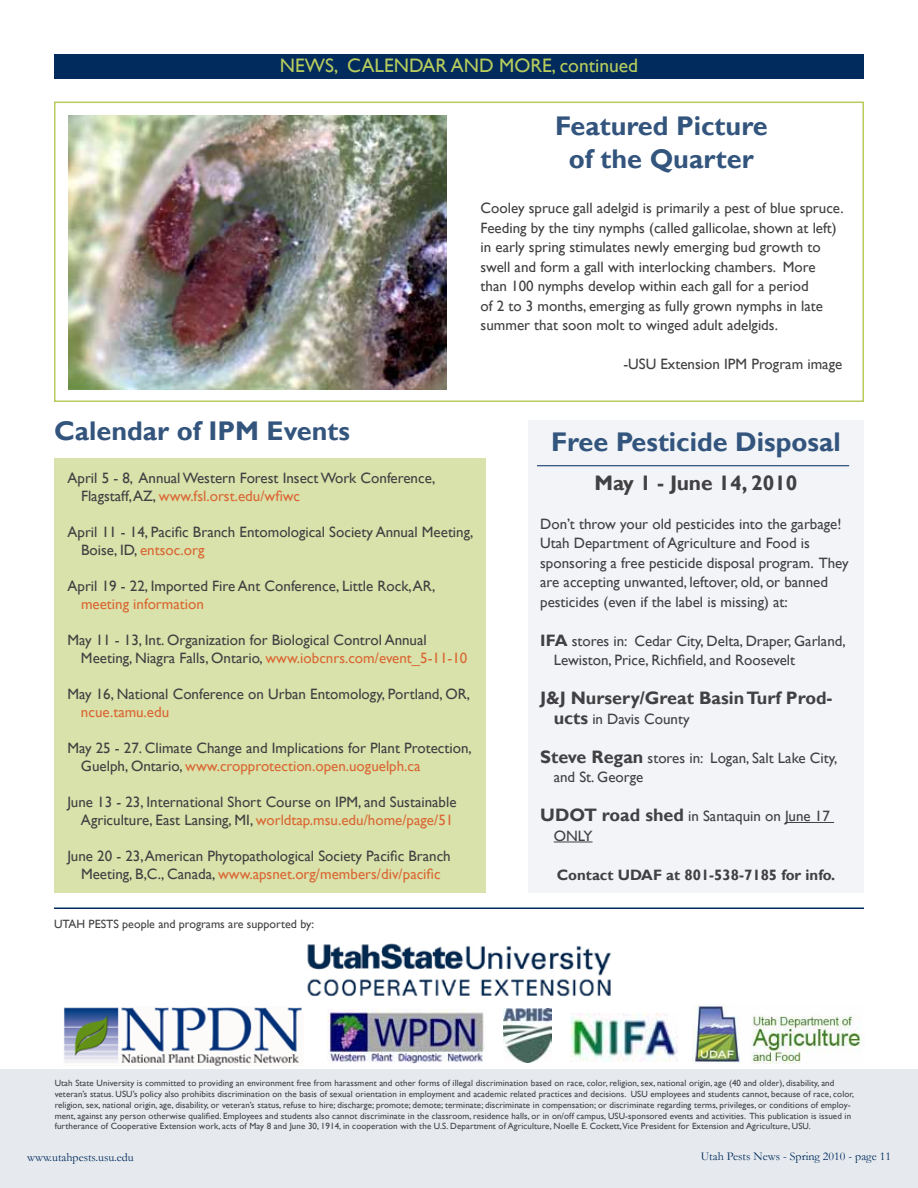
<style>
.page{position:relative;width:918px;height:1188px;background:#fff}
.page>*{position:absolute;margin:0;border:0;box-sizing:border-box;transform-origin:0 0}
.t1{font:700 27px/32.4px "Gill Sans";color:#33557d;text-align:center}
.t2{font:700 21px "Gill Sans";color:#414042}
.t3{font:19.5px "Gill Sans";color:#b8cc5c}
.t4{font:700 18px "Gill Sans";color:#414042}
.t5{font:15px/19.5px "Gill Sans";color:#414042}
.t6{font:700 15px "Gill Sans";color:#414042}
.t7{font:15px "Gill Sans";color:#da6734}
.t8{font:12px "Garamond";color:#002b5c}
.t9{font:12px "Gill Sans";color:#414042}
.t10{font:9px/10.8px "Gill Sans";letter-spacing:.01em;color:#414042}
.s1{color:#da6734}
.s2{font-weight:700;font-size:16.5px}
.s3{font-weight:700;font-size:18px}
</style>
<div class="page">
<div style="left:54px;top:459px;width:432px;height:434px;background:#d9e2aa"></div>
<div style="left:54px;top:102px;width:810px;height:300px;border:2px solid #b8cc5c"></div>
<div style="left:54px;top:54px;width:810px;height:24px;background:#002b5c"></div>
<div style="left:0;top:1069px;width:918px;height:119px;background:#e6eaef"></div>
<hr style="left:54px;top:908px;width:810px;height:1px;background:#002b5c">
<img style="left:64px;top:1007px;width:238px;height:59px">
<img style="left:328px;top:1010px;width:156px;height:54px">
<img style="left:503px;top:1009px;width:48px;height:54px">
<img style="left:692px;top:1004px;width:169px;height:59px">
<img style="left:307px;top:943px;width:304px;height:54px">
<img style="left:571px;top:1014px;width:106px;height:48px">
<img style="left:69px;top:115px;width:378px;height:275px">
<div style="left:528px;top:420px;width:336px;height:472px;background:#f2f4f7"></div>
<hr style="left:785px;top:822px;width:49px;height:1px;background:#414042">
<hr style="left:554px;top:842px;width:39px;height:1px;background:#414042">
<hr style="left:537px;top:465px;width:312px;height:1px;background:#002b5c">
<h3 class="t3" style="left:280px;top:54px;width:29px">News</h3>
<h3 class="t3" style="left:334px;top:54px;width:41px">, Calendar</h3>
<h3 class="t3" style="left:451px;top:54px;width:15px">and</h3>
<h3 class="t3" style="left:499px;top:54px;width:29px">More</h3>
<h3 class="t3" style="left:552px;top:54px;width:88px">, continued</h3>
<h1 class="t1" style="left:555px;top:111px;width:214px">Featured Picture of the Quarter</h1>
<p class="t5" style="left:481px;top:199px;width:365px">Cooley spruce gall adelgid is primarily a pest of blue spruce.<br>Feeding by the tiny nymphs (called gallicolae, shown at left) in early spring stimulates newly emerging bud growth to swell and form a gall with interlocking chambers. More than 100 nymphs develop within each gall for a period<br>of 2 to 3 months, emerging as fully grown nymphs in late summer that soon molt to winged adult adelgids.</p>
<p class="t5" style="left:623px;top:355px;width:220px">-USU Extension IPM Program image</p>
<h1 class="t1" style="left:54px;top:415px;width:298px">Calendar of IPM Events</h1>
<p class="t5" style="left:81px;top:469px;width:356px;line-height:18px;text-indent:-14px">April 5 - 8, Annual Western Forest Insect Work Conference,<br>Flagstaff, AZ, <span class="s1">www.fsl.orst.edu/wfiwc</span></p>
<p class="t5" style="left:81px;top:523px;width:394px;line-height:18px;text-indent:-14px">April 11 - 14, Pacific Branch Entomological Society Annual Meeting,<br>Boise, ID, <span class="s1">entsoc.org</span></p>
<p class="t5" style="left:68px;top:576px;width:369px">April 19 - 22, Imported Fire Ant Conference, Little Rock, AR,</p>
<p class="t7" style="left:81px;top:595px;width:124px">meeting information</p>
<p class="t5" style="left:81px;top:631px;width:388px;line-height:18px;text-indent:-14px">May 11 - 13, Int. Organization for Biological Control Annual<br>Meeting, Niagra Falls, Ontario, <span class="s1">www.iobcnrs.com/event_5-11-10</span></p>
<p class="t5" style="left:67px;top:684px;width:404px">May 16, National Conference on Urban Entomology, Portland, OR,</p>
<p class="t7" style="left:81px;top:703px;width:90px">ncue.tamu.edu</p>
<p class="t5" style="left:81px;top:739px;width:392px;line-height:18px;text-indent:-14px">May 25 - 27. Climate Change and Implications for Plant Protection,<br>Guelph, Ontario, <span class="s1">www.cropprotection.open.uoguelph.ca</span></p>
<p class="t5" style="left:67px;top:793px;width:391px;line-height:18px;text-align:right">June 13 - 23, International Short Course on IPM, and Sustainable<br>Agriculture, East Lansing, MI, <span class="s1">worldtap.msu.edu/home/page/51</span></p>
<p class="t5" style="left:68px;top:847px;width:385px;line-height:18px;text-align:center">June 20 - 23, American Phytopathological Society Pacific Branch<br>Meeting, B,C., Canada, <span class="s1">www.apsnet.org/members/div/pacific</span></p>
<p class="t9" style="left:54px;top:917px;width:262px">UTAH PESTS people and programs are supported by:</p>
<h1 class="t1" style="left:551px;top:426px;width:291px">Free Pesticide Disposal</h1>
<h2 class="t2" style="left:594px;top:470px;width:205px">May 1 - June 14, 2010</h2>
<p class="t5" style="left:540px;top:514px;width:310px">Don’t throw your old pesticides into the garbage!<br>Utah Department of Agriculture and Food is sponsoring a free pesticide disposal program. They are accepting unwanted, leftover, old, or banned pesticides (even if the label is missing) at:</p>
<p class="t5" style="left:554px;top:631px;width:294px;text-indent:-14px"><span class="s2">IFA</span> stores in: Cedar City, Delta, Draper, Garland,<br>Lewiston, Price, Richfield, and Roosevelt</p>
<p class="t4" style="left:540px;top:687px;width:294px">J&amp;J Nursery/Great Basin Turf Prod-</p>
<p class="t5" style="left:554px;top:709px;width:137px"><span class="s3">ucts</span> in Davis County</p>
<p class="t5" style="left:554px;top:748px;width:285px;text-indent:-14px"><span class="s3">Steve Regan</span> stores in: Logan, Salt Lake City, and St. George</p>
<p class="t5" style="left:554px;top:807px;width:278px;text-indent:-14px"><span class="s3">UDOT road shed</span> in Santaquin on June 17<br>ONLY</p>
<p class="t6" style="left:557px;top:866px;width:280px">Contact UDAF at 801-538-7185 for info.</p>
<p class="t10" style="left:55px;top:1078px;width:801px">Utah State University is committed to providing an environment free from harassment and other forms of illegal discrimination based on race, color, religion, sex, national origin, age (40 and older), disability, and veteran’s status. USU’s policy also prohibits discrimination on the basis of sexual orientation in employment and academic related practices and decisions. USU employees and students cannot, because of race, color, religion, sex, national origin, age, disability, or veteran’s status, refuse to hire; discharge; promote; demote; terminate; discriminate in compensation; or discriminate regarding terms, privileges, or conditions of employ&shy;ment, against any person otherwise qualified. Employees and students also cannot discriminate in the classroom, residence halls, or in on/off campus, USU-sponsored events and activities. This publication is issued in furtherance of Cooperative Extension work, acts of May 8 and June 30, 1914, in cooperation with the U.S. Department of Agriculture, Noelle E. Cockett,Vice President for Extension and Agriculture, USU.</p>
<p class="t8" style="left:27px;top:1149px;width:108px">www.utahpests.usu.edu</p>
<p class="t8" style="left:701px;top:1148px;width:192px">Utah Pests News - Spring 2010 - page 11</p>
</div>
